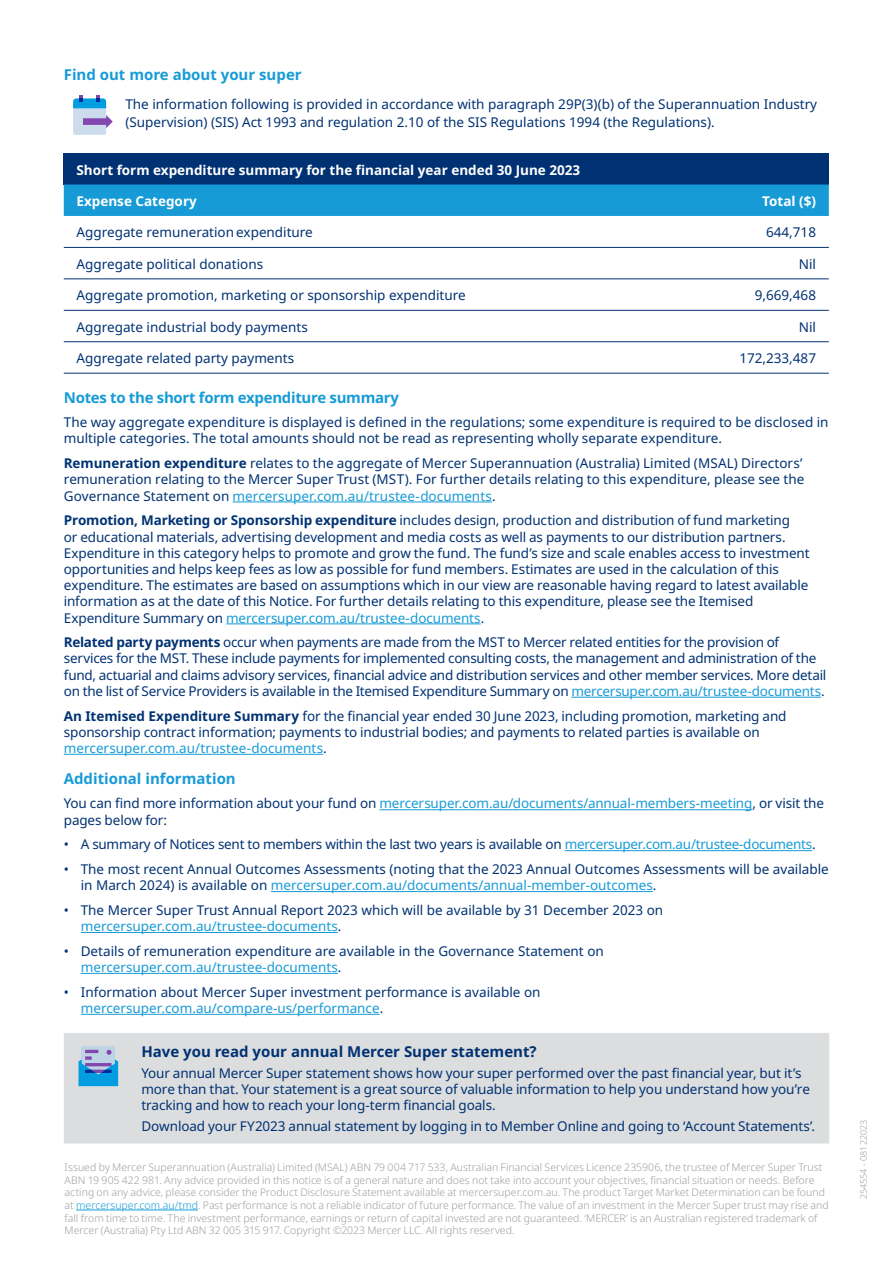
<style>
.page{position:relative;width:893px;height:1263px;background:#fff}
.page>*{position:absolute;margin:0;border:0;box-sizing:border-box;transform-origin:0 0}
.t1{font:700 15px "Noto Sans";color:#179bd7}
.t2{font:700 15px "Noto Sans";color:#003273}
.t3{font:700 15px "Noto Sans";letter-spacing:-.02em;color:#179bd7}
.t4{font:13.5px/16.2px "Noto Sans";letter-spacing:-.005em;color:#003273}
.t5{font:700 13.5px "Noto Sans";color:#fff}
.t6{font:300 10.5px/12.6px "Noto Sans";color:#9d9fa2}
.t7{font:300 9px "Noto Sans";color:#9d9fa2}
.s1{font-weight:700}
.s2{color:#179bd7}
</style>
<div class="page">
<div style="left:64px;top:153px;width:765px;height:32px;background:#003273"></div>
<div style="left:64px;top:185px;width:765px;height:31px;background:#179bd7"></div>
<svg style="left:64px;top:246px;width:765px;height:127px"></svg>
<hr style="left:64px;top:247px;width:461px;height:1px;background:#003273">
<hr style="left:525px;top:247px;width:304px;height:1px;background:#003273">
<hr style="left:64px;top:278px;width:461px;height:1px;background:#003273">
<hr style="left:525px;top:278px;width:304px;height:1px;background:#003273">
<hr style="left:64px;top:310px;width:461px;height:1px;background:#003273">
<hr style="left:525px;top:310px;width:304px;height:1px;background:#003273">
<hr style="left:64px;top:341px;width:461px;height:1px;background:#003273">
<hr style="left:525px;top:341px;width:304px;height:1px;background:#003273">
<hr style="left:64px;top:373px;width:461px;height:1px;background:#003273">
<hr style="left:525px;top:373px;width:304px;height:1px;background:#003273">
<hr style="left:233px;top:502px;width:259px;height:1px;background:#179bd7">
<hr style="left:226px;top:623px;width:255px;height:1px;background:#179bd7">
<hr style="left:571px;top:697px;width:250px;height:1px;background:#179bd7">
<hr style="left:64px;top:754px;width:259px;height:1px;background:#179bd7">
<hr style="left:379px;top:809px;width:373px;height:1px;background:#179bd7">
<hr style="left:565px;top:850px;width:247px;height:1px;background:#179bd7">
<hr style="left:271px;top:891px;width:382px;height:1px;background:#179bd7">
<hr style="left:81px;top:932px;width:257px;height:1px;background:#179bd7">
<hr style="left:81px;top:973px;width:257px;height:1px;background:#179bd7">
<hr style="left:81px;top:1014px;width:299px;height:1px;background:#179bd7">
<hr style="left:76px;top:1210px;width:122px;height:1px;background:#179bd7">
<svg style="left:73px;top:95px;width:40px;height:40px"></svg>
<div style="left:64px;top:1033px;width:765px;height:110px;background:#dcddde"></div>
<svg style="left:82px;top:1046px;width:33px;height:4px"></svg>
<svg style="left:79px;top:1050px;width:39px;height:36px"></svg>
<p class="t1" style="left:64px;top:64px;width:239px">Find out more about your super</p>
<p class="t4" style="left:125px;top:95px;width:693px;line-height:18px">The information following is provided in accordance with paragraph 29P(3)(b) of the Superannuation Industry (Supervision) (SIS) Act 1993 and regulation 2.10 of the SIS Regulations 1994 (the Regulations).</p>
<p class="t5" style="left:77px;top:160px;width:505px">Short form expenditure summary for the financial year ended 30 June 2023</p>
<p class="t5" style="left:77px;top:192px;width:122px">Expense Category</p>
<p class="t5" style="left:762px;top:192px;width:55px">Total ($)</p>
<p class="t4" style="left:77px;top:225px;width:238px">Aggregate remunerationexpenditure</p>
<p class="t4" style="left:766px;top:225px;width:51px">644,718</p>
<p class="t4" style="left:77px;top:256px;width:188px">Aggregate political donations</p>
<p class="t4" style="left:799px;top:256px;width:19px">Nil</p>
<p class="t4" style="left:77px;top:288px;width:391px">Aggregate promotion, marketing or sponsorship expenditure</p>
<p class="t4" style="left:755px;top:288px;width:63px">9,669,468</p>
<p class="t4" style="left:77px;top:319px;width:233px">Aggregate industrial body payments</p>
<p class="t4" style="left:799px;top:319px;width:19px">Nil</p>
<p class="t4" style="left:77px;top:350px;width:219px">Aggregate related party payments</p>
<p class="t4" style="left:739px;top:350px;width:78px">172,233,487</p>
<p class="t3" style="left:64px;top:386px;width:337px">Notes to the short form expenditure summary</p>
<p class="t4" style="left:64px;top:415px;width:766px">The way aggregate expenditure is displayed is defined in the regulations; some expenditure is required to be disclosed in multiple categories. The total amounts should not be read as representing wholly separate expenditure.</p>
<p class="t4" style="left:64px;top:455px;width:742px"><span class="s1">Remuneration expenditure</span> relates to the aggregate of Mercer Superannuation (Australia) Limited (MSAL) Directors’ remuneration relating to the Mercer Super Trust (MST). For further details relating to this expenditure, please see the<br>Governance Statement on <span class="s2">mercersuper.com.au/trustee-documents</span>.</p>
<p class="t4" style="left:64px;top:513px;width:747px"><span class="s1">Promotion, Marketing or Sponsorship expenditure</span> includes design, production and distribution of fund marketing<br>or educational materials, advertising development and media costs as well as payments to our distribution partners.<br>Expenditure in this category helps to promote and grow the fund. The fund’s size and scale enables access to investment opportunities and helps keep fees as low as possible for fund members. Estimates are used in the calculation of this expenditure. The estimates are based on assumptions which in our view are reasonable having regard to latest available information as at the date of this Notice. For further details relating to this expenditure, please see the Itemised Expenditure Summary on <span class="s2">mercersuper.com.au/trustee-documents</span>.</p>
<p class="t4" style="left:64px;top:634px;width:764px"><span class="s1">Related party payments</span> occur when payments are made from the MST to Mercer related entities for the provision of services for the MST. These include payments for implemented consulting costs, the management and administration of the fund, actuarial and claims advisory services, financial advice and distribution services and other member services. More detail on the list of Service Providers is available in the Itemised Expenditure Summary on <span class="s2">mercersuper.com.au/trustee-documents</span>.</p>
<p class="t4" style="left:64px;top:708px;width:724px"><span class="s1">An Itemised Expenditure Summary</span> for the financial year ended 30 June 2023, including promotion, marketing and sponsorship contract information; payments to industrial bodies; and payments to related parties is available on <span class="s2">mercersuper.com.au/trustee-documents</span>.</p>
<p class="t1" style="left:64px;top:768px;width:174px">Additional information</p>
<p class="t4" style="left:64px;top:796px;width:762px">You can find more information about your fund on <span class="s2">mercersuper.com.au/documents/annual-members-meeting</span>, or visit the pages below for:</p>
<p class="t4" style="left:64px;top:837px;width:753px">• A summary of Notices sent to members within the last two years is available on <span class="s2">mercersuper.com.au/trustee-documents</span>.</p>
<p class="t4" style="left:81px;top:861px;width:750px;text-indent:-17px">• The most recent Annual Outcomes Assessments (noting that the 2023 Annual Outcomes Assessments will be available in March 2024) is available on <span class="s2">mercersuper.com.au/documents/annual-member-outcomes</span>.</p>
<p class="t4" style="left:81px;top:902px;width:584px;text-indent:-17px">• The Mercer Super Trust Annual Report 2023 which will be available by 31 December 2023 on <span class="s2">mercersuper.com.au/trustee-documents</span>.</p>
<p class="t4" style="left:81px;top:943px;width:525px;text-indent:-17px">• Details of remuneration expenditure are available in the Governance Statement on <span class="s2">mercersuper.com.au/trustee-documents</span>.</p>
<p class="t4" style="left:81px;top:984px;width:461px;text-indent:-17px">• Information about Mercer Super investment performance is available on <span class="s2">mercersuper.com.au/compare-us/performance</span>.</p>
<p class="t2" style="left:141px;top:1041px;width:397px">Have you read your annual Mercer Super statement?</p>
<p class="t4" style="left:141px;top:1065px;width:670px">Your annual Mercer Super statement shows how your super performed over the past financial year, but it’s more than that. Your statement is a great source of valuable information to help you understand how you’re tracking and how to reach your long-term financial goals.</p>
<p class="t4" style="left:141px;top:1118px;width:675px">Download your FY2023 annual statement by logging in to Member Online and going to ‘Account Statements’.</p>
<p class="t6" style="left:65px;top:1161px;width:766px">Issued by Mercer Superannuation (Australia) Limited (MSAL) ABN 79 004 717 533, Australian Financial Services Licence 235906, the trustee of Mercer Super Trust ABN 19 905 422 981. Any advice provided in this notice is of a general nature and does not take into account your objectives, financial situation or needs. Before acting on any advice, please consider the Product Disclosure Statement available at mercersuper.com.au. The product Target Market Determination can be found at <span class="s2">mercersuper.com.au/tmd</span>. Past performance is not a reliable indicator of future performance. The value of an investment in the Mercer Super trust may rise and fall from time to time. The investment performance, earnings or return of capital invested are not guaranteed. ‘MERCER’ is an Australian registered trademark of Mercer (Australia) Pty Ltd ABN 32 005 315 917. Copyright ©2023 Mercer LLC. All rights reserved.</p>
<p class="t7" style="left:857px;top:1199px;width:81px;rotate:-90deg">254554 - 08122023</p>
</div>
